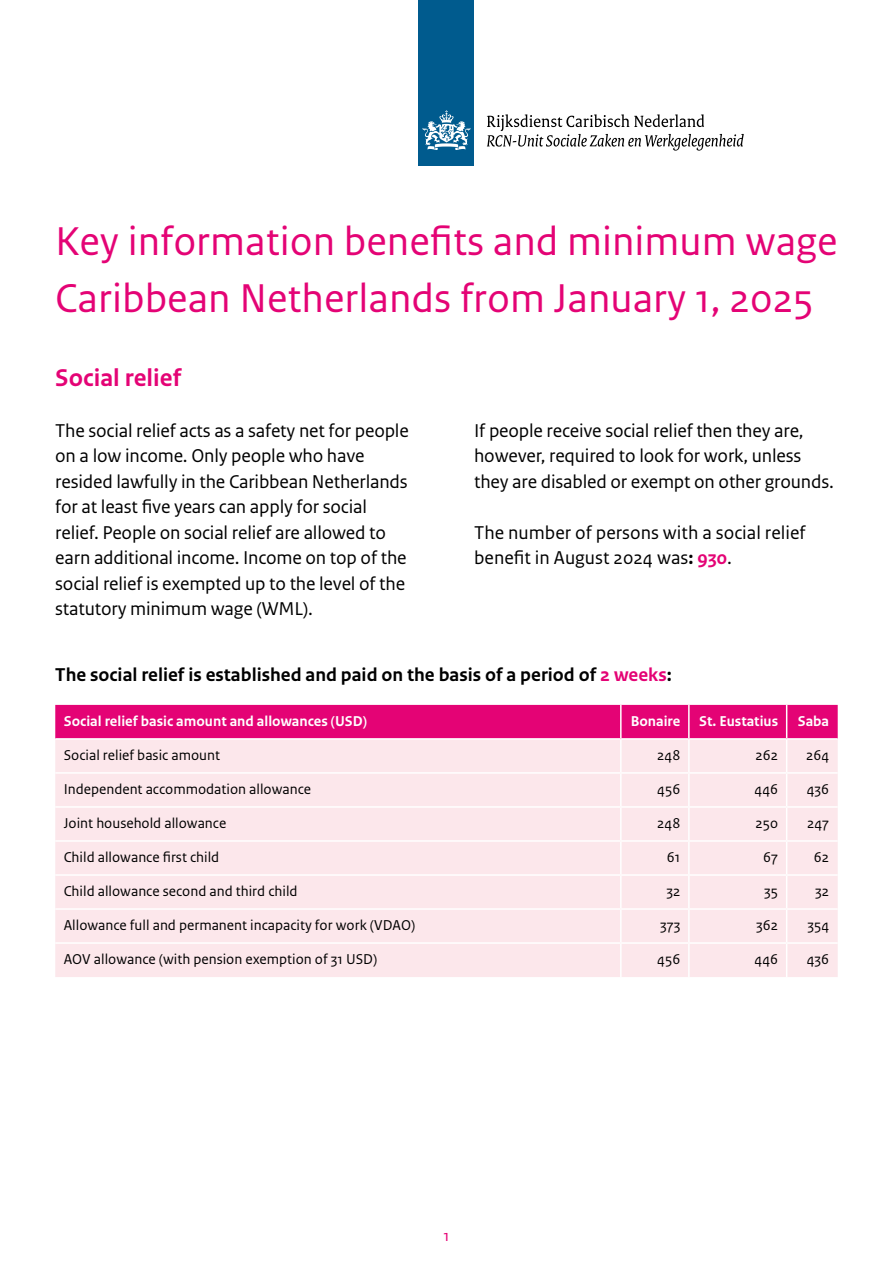
<style>
.page{position:relative;width:893px;height:1263px;background:#fff}
.page>*{position:absolute;margin:0;border:0;box-sizing:border-box;transform-origin:0 0}
.t1{font:42.3px/57px "Rijksoverheid Sans Text";color:#e40375}
.t2{font:700 25.5px "Rijksoverheid Sans Text";color:#e40375}
.t3{font:19.5px/25.5px "Rijksoverheid Sans Text";letter-spacing:-.01em;color:#000}
.t4{font:700 19.5px "Rijksoverheid Sans Text";color:#000}
.t5{font:16.5px "Rijksoverheid Sans Text";color:#e50075}
.t6{font:15px "Rijksoverheid Sans Text";color:#000}
.t7{font:700 15px "Rijksoverheid Sans Text";color:#fff}
.s1{font-weight:700}
.s2{font-weight:700;color:#e40375}
.s3{color:#e40375}
</style>
<div class="page">
<div style="left:419px;top:0;width:55px;height:166px;background:#005b8e"></div>
<svg style="left:423px;top:110px;width:47px;height:40px"></svg>
<svg style="left:487px;top:114px;width:257px;height:37px"></svg>
<div style="left:55px;top:705px;width:783px;height:33px;background:#e40375"></div>
<div style="left:55px;top:740px;width:783px;height:237px;background:#fce7eb"></div>
<hr style="left:620px;top:705px;width:2px;height:33px;background:#fff">
<hr style="left:688px;top:705px;width:2px;height:33px;background:#fff">
<hr style="left:786px;top:705px;width:1px;height:33px;background:#fff">
<hr style="left:620px;top:740px;width:2px;height:32px;background:#fff">
<hr style="left:688px;top:740px;width:2px;height:32px;background:#fff">
<hr style="left:786px;top:740px;width:1px;height:32px;background:#fff">
<hr style="left:55px;top:772px;width:566px;height:2px;background:#fff">
<hr style="left:621px;top:772px;width:68px;height:2px;background:#fff">
<hr style="left:620px;top:774px;width:2px;height:32px;background:#fff">
<hr style="left:689px;top:772px;width:98px;height:2px;background:#fff">
<hr style="left:688px;top:774px;width:2px;height:32px;background:#fff">
<hr style="left:787px;top:772px;width:51px;height:2px;background:#fff">
<hr style="left:786px;top:774px;width:1px;height:32px;background:#fff">
<hr style="left:55px;top:806px;width:566px;height:2px;background:#fff">
<hr style="left:621px;top:806px;width:68px;height:2px;background:#fff">
<hr style="left:620px;top:808px;width:2px;height:32px;background:#fff">
<hr style="left:689px;top:806px;width:98px;height:2px;background:#fff">
<hr style="left:688px;top:808px;width:2px;height:32px;background:#fff">
<hr style="left:787px;top:806px;width:51px;height:2px;background:#fff">
<hr style="left:786px;top:808px;width:1px;height:32px;background:#fff">
<hr style="left:55px;top:840px;width:566px;height:2px;background:#fff">
<hr style="left:621px;top:840px;width:68px;height:2px;background:#fff">
<hr style="left:620px;top:842px;width:2px;height:32px;background:#fff">
<hr style="left:689px;top:840px;width:98px;height:2px;background:#fff">
<hr style="left:688px;top:842px;width:2px;height:32px;background:#fff">
<hr style="left:787px;top:840px;width:51px;height:2px;background:#fff">
<hr style="left:786px;top:842px;width:1px;height:32px;background:#fff">
<hr style="left:55px;top:874px;width:566px;height:2px;background:#fff">
<hr style="left:621px;top:874px;width:68px;height:2px;background:#fff">
<hr style="left:620px;top:876px;width:2px;height:32px;background:#fff">
<hr style="left:689px;top:874px;width:98px;height:2px;background:#fff">
<hr style="left:688px;top:876px;width:2px;height:32px;background:#fff">
<hr style="left:787px;top:874px;width:51px;height:2px;background:#fff">
<hr style="left:786px;top:876px;width:1px;height:32px;background:#fff">
<hr style="left:55px;top:908px;width:566px;height:2px;background:#fff">
<hr style="left:621px;top:908px;width:68px;height:2px;background:#fff">
<hr style="left:620px;top:910px;width:2px;height:32px;background:#fff">
<hr style="left:689px;top:908px;width:98px;height:2px;background:#fff">
<hr style="left:688px;top:910px;width:2px;height:32px;background:#fff">
<hr style="left:787px;top:908px;width:51px;height:2px;background:#fff">
<hr style="left:786px;top:910px;width:1px;height:32px;background:#fff">
<hr style="left:55px;top:942px;width:566px;height:2px;background:#fff">
<hr style="left:621px;top:942px;width:68px;height:2px;background:#fff">
<hr style="left:620px;top:944px;width:2px;height:33px;background:#fff">
<hr style="left:689px;top:942px;width:98px;height:2px;background:#fff">
<hr style="left:688px;top:944px;width:2px;height:33px;background:#fff">
<hr style="left:787px;top:942px;width:51px;height:2px;background:#fff">
<hr style="left:786px;top:944px;width:1px;height:33px;background:#fff">
<h1 class="t1" style="left:55px;top:214px;width:784px">Key information benefits and minimum wage<br>Caribbean Netherlands from January 1, 2025</h1>
<h2 class="t2" style="left:55px;top:363px;width:127px">Social relief</h2>
<p class="t3" style="left:55px;top:418px;width:355px">The social relief acts as a safety net for people on a low income. Only people who have resided lawfully in the Caribbean Netherlands for at least five years can apply for social relief. People on social relief are allowed to earn additional income. Income on top of the social relief is exempted up to the level of the statutory minimum wage (WML).</p>
<p class="t3" style="left:474px;top:418px;width:361px">If people receive social relief then they are, however, required to look for work, unless they are disabled or exempt on other grounds.</p>
<p class="t3" style="left:474px;top:520px;width:333px">The number of persons with a social relief benefit in August 2024 was<span class="s1">:</span> <span class="s2">930</span>.</p>
<p class="t4" style="left:55px;top:664px;width:618px">The social relief is established and paid on the basis of a period of <span class="s3">2 weeks</span>:</p>
<p class="t7" style="left:64px;top:712px;width:305px">Social relief basic amount and allowances (USD)</p>
<p class="t7" style="left:631px;top:712px;width:51px">Bonaire</p>
<p class="t7" style="left:699px;top:712px;width:80px">St. Eustatius</p>
<p class="t7" style="left:798px;top:712px;width:33px">Saba</p>
<p class="t6" style="left:64px;top:746px;width:158px">Social relief basic amount</p>
<p class="t6" style="left:657px;top:746px;width:25px">248</p>
<p class="t6" style="left:756px;top:746px;width:24px">262</p>
<p class="t6" style="left:806px;top:746px;width:25px">264</p>
<p class="t6" style="left:64px;top:780px;width:249px">Independent accommodation allowance</p>
<p class="t6" style="left:657px;top:780px;width:25px">456</p>
<p class="t6" style="left:755px;top:780px;width:25px">446</p>
<p class="t6" style="left:807px;top:780px;width:24px">436</p>
<p class="t6" style="left:64px;top:814px;width:164px">Joint household allowance</p>
<p class="t6" style="left:657px;top:814px;width:25px">248</p>
<p class="t6" style="left:756px;top:814px;width:24px">250</p>
<p class="t6" style="left:807px;top:814px;width:24px">247</p>
<p class="t6" style="left:64px;top:848px;width:157px">Child allowance first child</p>
<p class="t6" style="left:667px;top:848px;width:15px">61</p>
<p class="t6" style="left:763px;top:848px;width:16px">67</p>
<p class="t6" style="left:814px;top:848px;width:17px">62</p>
<p class="t6" style="left:64px;top:882px;width:235px">Child allowance second and third child</p>
<p class="t6" style="left:666px;top:882px;width:15px">32</p>
<p class="t6" style="left:764px;top:882px;width:15px">35</p>
<p class="t6" style="left:815px;top:882px;width:15px">32</p>
<p class="t6" style="left:64px;top:916px;width:353px">Allowance full and permanent incapacity for work (VDAO)</p>
<p class="t6" style="left:660px;top:916px;width:22px">373</p>
<p class="t6" style="left:756px;top:916px;width:23px">362</p>
<p class="t6" style="left:807px;top:916px;width:23px">354</p>
<p class="t6" style="left:64px;top:950px;width:315px">AOV allowance (with pension exemption of 31 USD)</p>
<p class="t6" style="left:657px;top:950px;width:25px">456</p>
<p class="t6" style="left:755px;top:950px;width:25px">446</p>
<p class="t6" style="left:807px;top:950px;width:24px">436</p>
<p class="t5" style="left:443px;top:1226px;width:7px">1</p>
</div>
